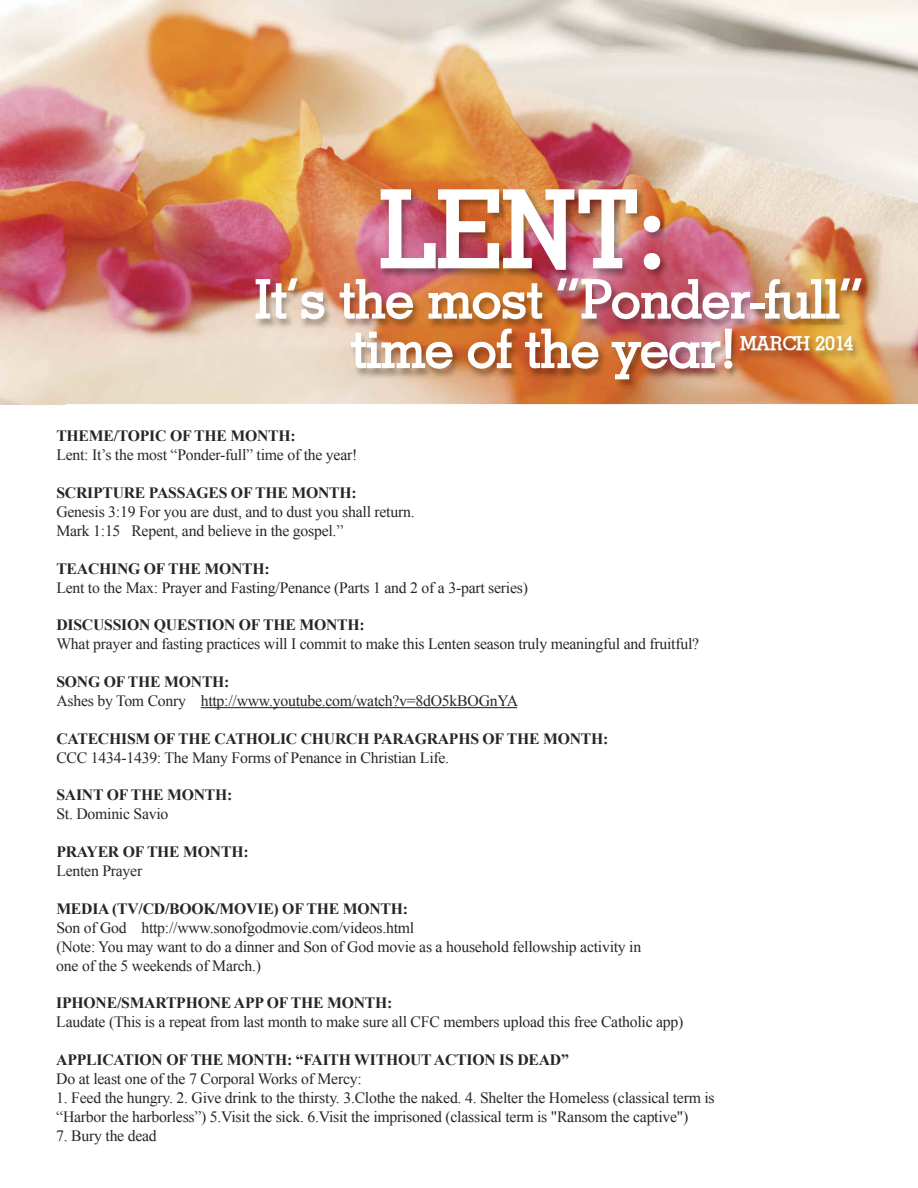
<style>
.page{position:relative;width:918px;height:1188px;background:#fff}
.page>*{position:absolute;margin:0;border:0;box-sizing:border-box;transform-origin:0 0}
.t1{font:700 108px "Geo";color:#fff}
.t2{font:700 54px/49.5px "Geo";letter-spacing:-.05em;color:#fff}
.t3{font:700 19.5px "Geo";letter-spacing:-.05em;color:#fff}
.t4{font:15.75px/18.9px "Times New Roman";letter-spacing:-.015em;color:#272627}
.t5{font:700 15.75px "Times New Roman";letter-spacing:-.015em;color:#272627}
</style>
<div class="page">
<img style="left:0;top:0;width:918px;height:404px">
<img style="left:66px;top:156px;width:852px;height:249px">
<img style="left:734px;top:325px;width:180px;height:57px">
<hr style="left:201px;top:707px;width:316px;height:1px;background:#272627">
<h1 class="t1" style="left:379px;top:162px;width:291px">Lent:</h1>
<h2 class="t2" style="left:352px;top:274px;width:517px;text-indent:-97px">It’s the most ”Ponder-full” time of the year!</h2>
<p class="t3" style="left:740px;top:331px;width:116px">MARCH 2014</p>
<p class="t5" style="left:56px;top:427px;width:241px">THEME/TOPIC OF THE MONTH:</p>
<p class="t4" style="left:56px;top:446px;width:303px">Lent: It’s the most “Ponder-full” time of the year!</p>
<p class="t5" style="left:56px;top:484px;width:302px">SCRIPTURE PASSAGES OF THE MONTH:</p>
<p class="t4" style="left:56px;top:502px;width:360px">Genesis 3:19 For you are dust, and to dust you shall return.<br>Mark 1:15 Repent, and believe in the gospel.”</p>
<p class="t5" style="left:56px;top:559px;width:215px">TEACHING OF THE MONTH:</p>
<p class="t4" style="left:56px;top:578px;width:473px">Lent to the Max: Prayer and Fasting/Penance (Parts 1 and 2 of a 3-part series)</p>
<p class="t5" style="left:56px;top:616px;width:310px">DISCUSSION QUESTION OF THE MONTH:</p>
<p class="t4" style="left:56px;top:635px;width:644px">What prayer and fasting practices will I commit to make this Lenten season truly meaningful and fruitful?</p>
<p class="t5" style="left:56px;top:673px;width:175px">SONG OF THE MONTH:</p>
<p class="t4" style="left:56px;top:691px;width:463px">Ashes by Tom Conry http://www.youtube.com/watch?v=8dO5kBOGnYA</p>
<p class="t5" style="left:56px;top:730px;width:554px">CATECHISM OF THE CATHOLIC CHURCH PARAGRAPHS OF THE MONTH:</p>
<p class="t4" style="left:56px;top:748px;width:394px">CCC 1434-1439: The Many Forms of Penance in Christian Life.</p>
<p class="t5" style="left:56px;top:786px;width:178px">SAINT OF THE MONTH:</p>
<p class="t4" style="left:56px;top:805px;width:114px">St. Dominic Savio</p>
<p class="t5" style="left:56px;top:843px;width:194px">PRAYER OF THE MONTH:</p>
<p class="t4" style="left:56px;top:861px;width:87px">Lenten Prayer</p>
<p class="t5" style="left:56px;top:900px;width:353px">MEDIA (TV/CD/BOOK/MOVIE) OF THE MONTH:</p>
<p class="t4" style="left:56px;top:918px;width:586px">Son of God http://www.sonofgodmovie.com/videos.html<br>(Note: You may want to do a dinner and Son of God movie as a household fellowship activity in one of the 5 weekends of March.)</p>
<p class="t5" style="left:56px;top:994px;width:338px">IPHONE/SMARTPHONE APP OF THE MONTH:</p>
<p class="t4" style="left:56px;top:1013px;width:629px">Laudate (This is a repeat from last month to make sure all CFC members upload this free Catholic app)</p>
<p class="t5" style="left:56px;top:1051px;width:514px">APPLICATION OF THE MONTH: “FAITH WITHOUT ACTION IS DEAD”</p>
<p class="t4" style="left:56px;top:1069px;width:307px">Do at least one of the 7 Corporal Works of Mercy:</p>
<p class="t4" style="left:56px;top:1088px;width:660px">1. Feed the hungry. 2. Give drink to the thirsty. 3.Clothe the naked. 4. Shelter the Homeless (classical term is “Harbor the harborless”) 5.Visit the sick. 6.Visit the imprisoned (classical term is "Ransom the captive")</p>
<p class="t4" style="left:56px;top:1126px;width:102px">7. Bury the dead</p>
</div>
